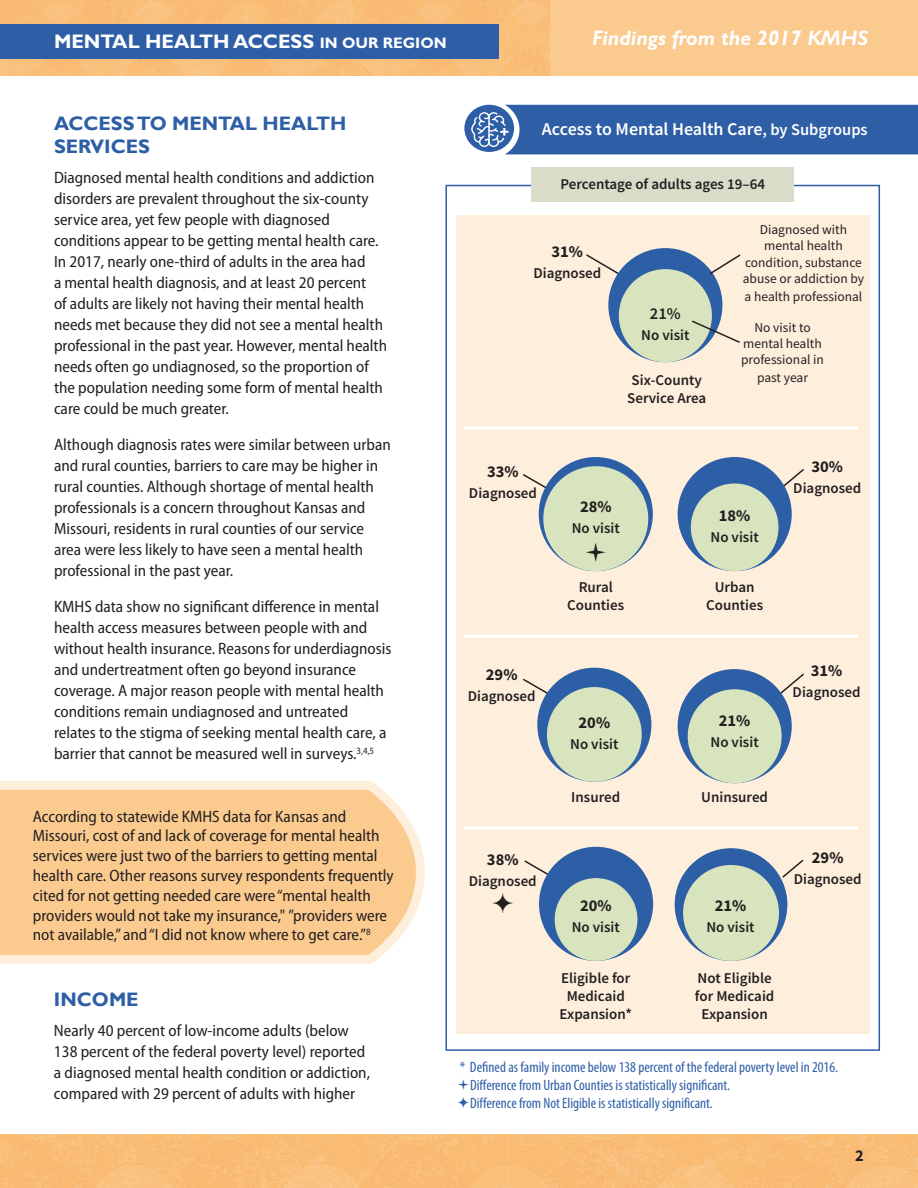
<style>
.page{position:relative;width:918px;height:1188px;background:#fff}
.page>*{position:absolute;margin:0;border:0;box-sizing:border-box;transform-origin:0 0}
.t1{font:italic 700 21px "Gill Sans Std";color:#fff}
.Body_Text{font:700 19.65px "Gill Sans Std";color:#fff}
.Head_2{font:700 19.5px/23.4px "Gill Sans";color:#2e5ea6}
.t2{font:600 18px "Source Sans Pro";color:#fff}
.Body_Text-2{font:semi-condensed 16.5px/21px "Myriad Pro";color:#231f20}
.t3{font:700 16.5px "Source Sans Pro";color:#231f20}
.t4{font:600 16.5px "Source Sans Pro";color:#231f20}
.t5{font:600 15px/18px "Source Sans Pro";color:#231f20;text-align:center}
.t6{font:condensed 15px "Myriad Pro";color:#2e5ea6}
.t7{font:13.5px/16.2px "Source Sans Pro";color:#231f20;text-align:center}
.s1{font-size:15.3px}
.s2{font-size:16.5px}
</style>
<div class="page">
<img style="left:0;top:1134px;width:918px;height:54px">
<div style="left:550px;top:0;width:368px;height:76px;background:#fbca8f"></div>
<img style="left:0;top:0;width:550px;height:76px">
<div style="left:531px;top:167px;width:263px;height:35px;background:#d8dcc9"></div>
<div style="left:0;top:25px;width:498px;height:34px;background:#2e5ea6"></div>
<div style="left:464px;top:105px;width:50px;height:47px;background:#2e5ea6;border-radius:50%"></div>
<div style="left:456px;top:216px;width:414px;height:818px;background:#feefdd"></div>
<svg style="left:586px;top:254px;width:34px;height:27px"></svg>
<hr style="left:464px;top:826px;width:394px;height:3px;background:#fff">
<hr style="left:464px;top:635px;width:394px;height:3px;background:#fff">
<hr style="left:464px;top:427px;width:394px;height:3px;background:#fff">
<div style="left:471px;top:105px;width:447px;height:49px;background:#2e5ea6"></div>
<div style="left:608px;top:248px;width:114px;height:114px;background:#2d5fa7;border-radius:57px"></div>
<div style="left:619px;top:269px;width:93px;height:93px;background:#d7e4be;border-radius:47px"></div>
<svg style="left:708px;top:254px;width:33px;height:22px"></svg>
<svg style="left:692px;top:319px;width:48px;height:25px"></svg>
<svg style="left:523px;top:678px;width:30px;height:19px"></svg>
<svg style="left:523px;top:474px;width:30px;height:19px"></svg>
<svg style="left:524px;top:860px;width:26px;height:16px"></svg>
<svg style="left:780px;top:673px;width:24px;height:25px"></svg>
<svg style="left:780px;top:469px;width:24px;height:23px"></svg>
<svg style="left:781px;top:859px;width:23px;height:20px"></svg>
<div style="left:678px;top:457px;width:114px;height:114px;background:#2d5fa7;border-radius:57px"></div>
<div style="left:691px;top:483px;width:88px;height:88px;background:#d7e4be;border-radius:44px"></div>
<div style="left:539px;top:457px;width:114px;height:114px;background:#2d5fa7;border-radius:57px"></div>
<div style="left:543px;top:466px;width:105px;height:105px;background:#d7e4be;border-radius:52px"></div>
<div style="left:678px;top:669px;width:114px;height:114px;background:#2d5fa7;border-radius:57px"></div>
<div style="left:688px;top:689px;width:94px;height:94px;background:#d7e4be;border-radius:47px"></div>
<div style="left:537px;top:668px;width:114px;height:114px;background:#2d5fa7;border-radius:57px"></div>
<div style="left:547px;top:687px;width:95px;height:95px;background:#d7e4be;border-radius:47px"></div>
<div style="left:539px;top:847px;width:114px;height:114px;background:#2d5fa7;border-radius:57px"></div>
<div style="left:555px;top:878px;width:82px;height:83px;background:#d7e4be;border-radius:41px"></div>
<div style="left:675px;top:848px;width:112px;height:113px;background:#2d5fa7;border-radius:56px"></div>
<div style="left:683px;top:865px;width:96px;height:96px;background:#d7e4be;border-radius:48px"></div>
<svg style="left:0;top:781px;width:425px;height:183px;background:#fbd09b"></svg>
<p class="Body_Text" style="left:54px;top:30px;width:394px">MENTAL HEALTH ACCESS <span class="s1">IN OUR REGION</span></p>
<p class="t1" style="left:592px;top:26px;width:278px">Findings from the 2017 KMHS</p>
<p class="Head_2" style="left:54px;top:112px;width:294px">ACCESS TO MENTAL HEALTH<br>SERVICES</p>
<p class="Body_Text-2" style="left:54px;top:168px;width:335px">Diagnosed mental health conditions and addiction disorders are prevalent throughout the six-county service area, yet few people with diagnosed conditions appear to be getting mental health care.<br>In 2017, nearly one-third of adults in the area had<br>a mental health diagnosis, and at least 20 percent<br>of adults are likely not having their mental health needs met because they did not see a mental health professional in the past year. However, mental health needs often go undiagnosed, so the proportion of the population needing some form of mental health care could be much greater.</p>
<p class="Body_Text-2" style="left:54px;top:435px;width:338px">Although diagnosis rates were similar between urban and rural counties, barriers to care may be higher in rural counties. Although shortage of mental health professionals is a concern throughout Kansas and Missouri, residents in rural counties of our service area were less likely to have seen a mental health professional in the past year.</p>
<p class="Body_Text-2" style="left:54px;top:597px;width:339px">KMHS data show no significant difference in mental health access measures between people with and without health insurance. Reasons for underdiagnosis and undertreatment often go beyond insurance coverage. A major reason people with mental health conditions remain undiagnosed and untreated relates to the stigma of seeking mental health care, a barrier that cannot be measured well in surveys.<sup>3,4,5</sup></p>
<p class="Body_Text-2" style="left:33px;top:806px;width:362px;line-height:19.8px">According to statewide KMHS data for Kansas and Missouri, cost of and lack of coverage for mental health services were just two of the barriers to getting mental health care. Other reasons survey respondents frequently cited for not getting needed care were “mental health providers would not take my insurance," ”providers were not available,” and “I did not know where to get care.”<sup>8</sup></p>
<p class="Head_2" style="left:54px;top:988px;width:86px">INCOME</p>
<p class="Body_Text-2" style="left:54px;top:1020px;width:318px">Nearly 40 percent of low-income adults (below 138 percent of the federal poverty level) reported a diagnosed mental health condition or addiction, compared with 29 percent of adults with higher</p>
<p class="t2" style="left:542px;top:117px;width:327px">Access to Mental Health Care<span class="s2">, by Subgroups</span></p>
<p class="t5" style="left:560px;top:175px;width:206px">Percentage of adults ages 19–64</p>
<p class="t3" style="left:552px;top:240px;width:33px">31%</p>
<p class="t5" style="left:533px;top:264px;width:69px">Diagnosed</p>
<p class="t4" style="left:650px;top:303px;width:32px">21%</p>
<p class="t5" style="left:641px;top:326px;width:50px">No visit</p>
<p class="t5" style="left:627px;top:371px;width:81px;text-align:left">Six-County<br>Service Area</p>
<p class="t7" style="left:743px;top:221px;width:123px">Diagnosed with mental health condition, substance abuse or addiction by</p>
<p class="t7" style="left:745px;top:288px;width:119px">a health professional</p>
<p class="t7" style="left:741px;top:319px;width:84px">No visit to mental health professional in</p>
<p class="t7" style="left:757px;top:369px;width:53px">past year</p>
<p class="t3" style="left:487px;top:460px;width:33px">33%</p>
<p class="t5" style="left:469px;top:484px;width:69px">Diagnosed</p>
<p class="t3" style="left:580px;top:495px;width:33px">28%</p>
<p class="t5" style="left:572px;top:519px;width:50px">No visit</p>
<p class="t3" style="left:719px;top:504px;width:33px">18%</p>
<p class="t5" style="left:711px;top:528px;width:50px">No visit</p>
<p class="t3" style="left:812px;top:455px;width:33px">30%</p>
<p class="t5" style="left:793px;top:478px;width:69px">Diagnosed</p>
<p class="t3" style="left:486px;top:663px;width:33px">29%</p>
<p class="t5" style="left:468px;top:687px;width:69px">Diagnosed</p>
<p class="t3" style="left:487px;top:848px;width:33px">38%</p>
<p class="t5" style="left:469px;top:872px;width:69px">Diagnosed</p>
<p class="t5" style="left:567px;top:578px;width:59px">Rural<br>Counties</p>
<p class="t5" style="left:706px;top:578px;width:59px">Urban<br>Counties</p>
<p class="t3" style="left:579px;top:711px;width:33px">20%</p>
<p class="t5" style="left:570px;top:735px;width:50px">No visit</p>
<p class="t3" style="left:719px;top:710px;width:33px">21%</p>
<p class="t5" style="left:711px;top:733px;width:50px">No visit</p>
<p class="t5" style="left:571px;top:788px;width:50px">Insured</p>
<p class="t5" style="left:701px;top:788px;width:68px">Uninsured</p>
<p class="t3" style="left:580px;top:894px;width:33px">20%</p>
<p class="t5" style="left:572px;top:918px;width:50px">No visit</p>
<p class="t3" style="left:715px;top:894px;width:33px">21%</p>
<p class="t5" style="left:706px;top:918px;width:50px">No visit</p>
<p class="t5" style="left:560px;top:969px;width:74px">Eligible for<br>Medicaid<br>Expansion*</p>
<p class="t5" style="left:695px;top:969px;width:81px">Not Eligible for Medicaid<br>Expansion</p>
<p class="t3" style="left:811px;top:659px;width:33px">31%</p>
<p class="t5" style="left:793px;top:683px;width:69px">Diagnosed</p>
<p class="t3" style="left:812px;top:846px;width:33px">29%</p>
<p class="t5" style="left:794px;top:870px;width:69px">Diagnosed</p>
<p class="t6" style="left:460px;top:1059px;width:380px">* Defined as family income below 138 percent of the federal poverty level in 2016.</p>
<p class="t6" style="left:470px;top:1077px;width:261px">Difference from Urban Counties is statistically significant.</p>
<p class="t6" style="left:470px;top:1095px;width:244px">Difference from Not Eligible is statistically significant.</p>
<p class="t3" style="left:855px;top:1145px;width:10px">2</p>
</div>
